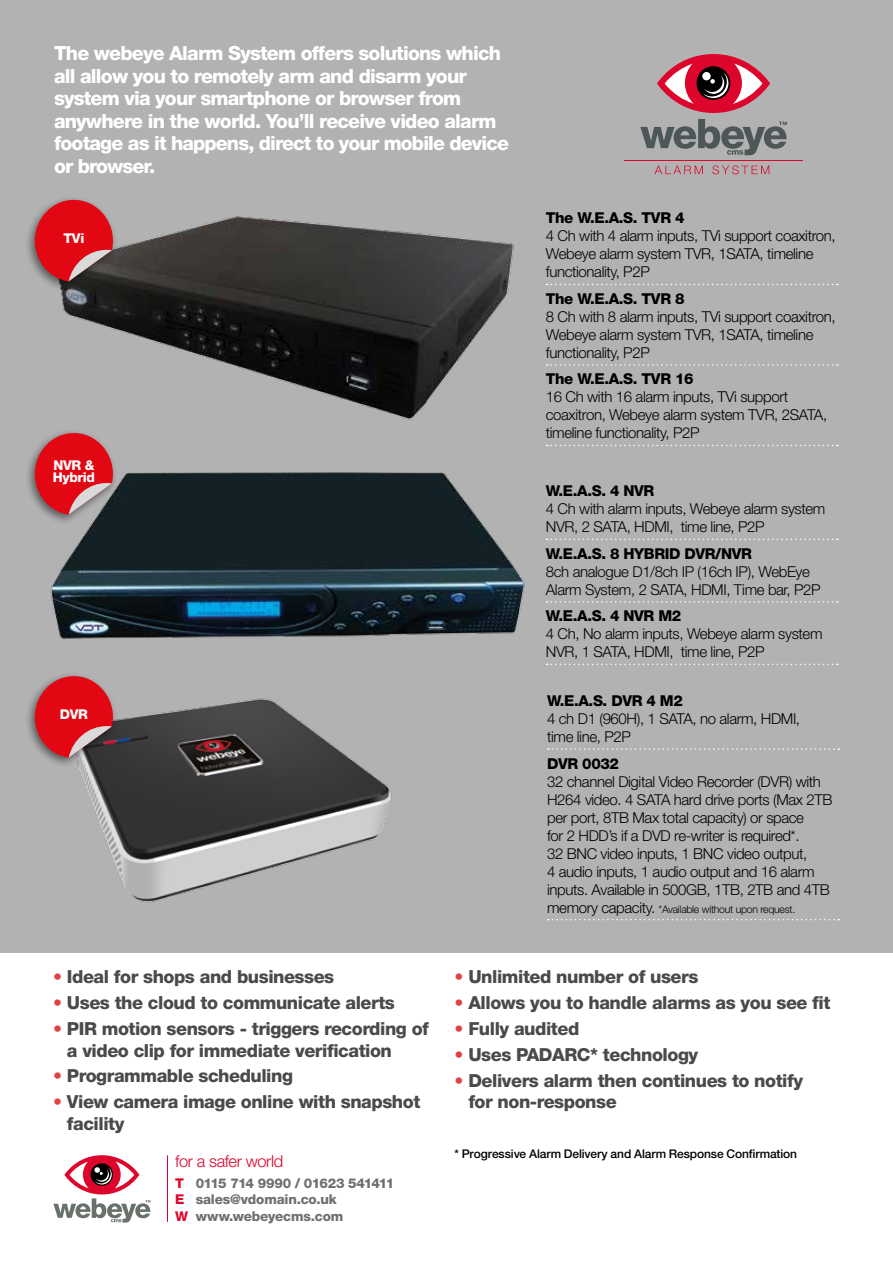
<style>
.page{position:relative;width:893px;height:1263px;background:#fff}
.page>*{position:absolute;margin:0;border:0;box-sizing:border-box;transform-origin:0 0}
.t1{font:800 19.5px/22.5px "Helvetica Neue LT Std";letter-spacing:-.04em;color:#fff}
.t2{font:800 18px/21.6px "Helvetica Neue LT Std";letter-spacing:-.025em;color:#4a4a49}
.t3{font:300 16.5px "Helvetica Neue LT Std";letter-spacing:-.025em;color:#dd052b}
.t4{font:300 15px/18px "Helvetica Neue LT Std";letter-spacing:-.025em;color:#000}
.t5{font:800 15px "Helvetica Neue LT Std";letter-spacing:-.025em;color:#000}
.t6{font:800 13.5px/16.5px "Helvetica Neue LT Std";letter-spacing:-.01em;color:#706f6f}
.t7{font:800 13.5px/12px "Helvetica Neue LT Std";letter-spacing:-.025em;color:#fff}
.t8{font:500 12px "Helvetica Neue LT Std";letter-spacing:-.01em;color:#000}
.t9{font:300 10.5px "Helvetica Neue LT Std";letter-spacing:-.025em;color:#000}
.s1{font-size:15px}
.s2{color:#e24142}
.s3{color:#dd052b}
</style>
<div class="page">
<div style="left:0;top:0;width:893px;height:952px;background:#b3b2b2"></div>
<img style="left:61px;top:216px;width:453px;height:204px">
<img style="left:50px;top:472px;width:475px;height:167px">
<img style="left:79px;top:698px;width:313px;height:204px">
<svg style="left:547px;top:284px;width:291px;height:1px"></svg>
<svg style="left:547px;top:364px;width:291px;height:2px"></svg>
<svg style="left:547px;top:445px;width:291px;height:1px"></svg>
<svg style="left:547px;top:539px;width:291px;height:1px"></svg>
<svg style="left:547px;top:601px;width:291px;height:2px"></svg>
<svg style="left:547px;top:664px;width:291px;height:1px"></svg>
<svg style="left:548px;top:748px;width:291px;height:2px"></svg>
<svg style="left:548px;top:919px;width:291px;height:1px"></svg>
<svg style="left:657px;top:54px;width:113px;height:59px"></svg>
<svg style="left:640px;top:119px;width:147px;height:36px"></svg>
<svg style="left:654px;top:166px;width:49px;height:8px"></svg>
<svg style="left:712px;top:165px;width:57px;height:9px"></svg>
<hr style="left:624px;top:160px;width:179px;height:1px;background:#dd052b">
<div style="left:24px;top:195px;width:95px;height:97px;background:#000;opacity:.5"></div>
<svg style="left:35px;top:200px;width:78px;height:81px;background:#c53038"></svg>
<div style="left:24px;top:428px;width:95px;height:97px;background:#000;opacity:.5"></div>
<svg style="left:35px;top:433px;width:78px;height:82px;background:#cc3942"></svg>
<div style="left:24px;top:671px;width:95px;height:97px;background:#000;opacity:.5"></div>
<svg style="left:35px;top:676px;width:78px;height:82px;background:#c5313a"></svg>
<hr style="left:167px;top:1155px;width:1px;height:67px;background:#dd052b">
<svg style="left:53px;top:1155px;width:98px;height:67px"></svg>
<p class="t1" style="left:54px;top:42px;width:456px">The webeye Alarm System offers solutions which all allow you to remotely arm and disarm your system via your smartphone or browser from anywhere in the world. You’ll receive video alarm footage as it happens, direct to your mobile device or browser.</p>
<p class="t7" style="left:64px;top:232px;width:22px">TVi</p>
<p class="t7" style="left:53px;top:459px;width:44px">NVR &amp;<br>Hybrid</p>
<p class="t7" style="left:60px;top:708px;width:30px">DVR</p>
<p class="t5" style="left:546px;top:209px;width:140px">The W.E.A.S. TVR 4</p>
<p class="t4" style="left:546px;top:227px;width:291px">4 Ch with 4 alarm inputs, TVi support coaxitron,<br>Webeye alarm system TVR, 1SATA, timeline functionality, P2P</p>
<p class="t5" style="left:546px;top:290px;width:140px">The W.E.A.S. TVR 8</p>
<p class="t4" style="left:546px;top:307px;width:291px">8 Ch with 8 alarm inputs, TVi support coaxitron,<br>Webeye alarm system TVR, 1SATA, timeline functionality, P2P</p>
<p class="t5" style="left:546px;top:370px;width:149px">The W.E.A.S. TVR 16</p>
<p class="t4" style="left:546px;top:388px;width:283px">16 Ch with 16 alarm inputs, TVi support coaxitron, Webeye alarm system TVR, 2SATA, timeline functionality, P2P</p>
<p class="t5" style="left:546px;top:482px;width:110px">W.E.A.S. 4 NVR</p>
<p class="t4" style="left:546px;top:499px;width:281px">4 Ch with alarm inputs, Webeye alarm system<br>NVR, 2 SATA, HDMI, time line, P2P</p>
<p class="t5" style="left:546px;top:544px;width:208px">W.E.A.S. 8 HYBRID DVR/NVR</p>
<p class="t4" style="left:546px;top:562px;width:276px">8ch analogue D1/8ch IP (16ch IP), WebEye<br>Alarm System, 2 SATA, HDMI, Time bar, P2P</p>
<p class="t5" style="left:546px;top:607px;width:137px">W.E.A.S. 4 NVR M2</p>
<p class="t4" style="left:546px;top:625px;width:278px">4 Ch, No alarm inputs, Webeye alarm system<br>NVR, 1 SATA, HDMI, time line, P2P</p>
<p class="t5" style="left:547px;top:692px;width:137px">W.E.A.S. DVR 4 M2</p>
<p class="t4" style="left:547px;top:709px;width:255px">4 ch D1 (960H), 1 SATA, no alarm, HDMI, time line, P2P</p>
<p class="t5" style="left:547px;top:754px;width:73px">DVR 0032</p>
<p class="t4" style="left:547px;top:772px;width:287px">32 channel Digital Video Recorder (DVR) with H264 video. 4 SATA hard drive ports (Max 2TB per port, 8TB Max total capacity) or space<br>for 2 HDD’s if a DVD re-writer is required*.<br>32 BNC video inputs, 1 BNC video output,<br>4 audio inputs, 1 audio output and 16 alarm inputs. Available in 500GB, 1TB, 2TB and 4TB</p>
<p class="t9" style="left:547px;top:902px;width:250px"><span class="s1">memory capacity.</span> *Available without upon request.</p>
<p class="t2" style="left:53px;top:966px;width:283px"><span class="s2">•</span> Ideal for shops and businesses</p>
<p class="t2" style="left:53px;top:992px;width:343px"><span class="s2">•</span> Uses the cloud to communicate alerts</p>
<p class="t2" style="left:67px;top:1018px;width:363px;text-indent:-14px"><span class="s2">•</span> PIR motion sensors - triggers recording of a video clip for immediate verification</p>
<p class="t2" style="left:53px;top:1065px;width:241px"><span class="s2">•</span> Programmable scheduling</p>
<p class="t2" style="left:67px;top:1091px;width:355px;text-indent:-14px"><span class="s2">•</span> View camera image online with snapshot facility</p>
<p class="t3" style="left:175px;top:1151px;width:109px">for a safer world</p>
<p class="t6" style="left:175px;top:1175px;width:220px"><span class="s3">T</span> 0115 714 9990 / 01623 541411<br><span class="s3">E</span> sales@vdomain.co.uk<br><span class="s3">W</span> www.webeyecms.com</p>
<p class="t2" style="left:455px;top:966px;width:245px"><span class="s2">•</span> Unlimited number of users</p>
<p class="t2" style="left:455px;top:992px;width:377px"><span class="s2">•</span> Allows you to handle alarms as you see fit</p>
<p class="t2" style="left:455px;top:1018px;width:126px"><span class="s2">•</span> Fully audited</p>
<p class="t2" style="left:455px;top:1043px;width:245px"><span class="s2">•</span> Uses PADARC* technology</p>
<p class="t2" style="left:468px;top:1069px;width:336px;text-indent:-14px"><span class="s2">•</span> Delivers alarm then continues to notify for non-response</p>
<p class="t8" style="left:455px;top:1146px;width:344px">* Progressive Alarm Delivery and Alarm Response Confirmation</p>
</div>
